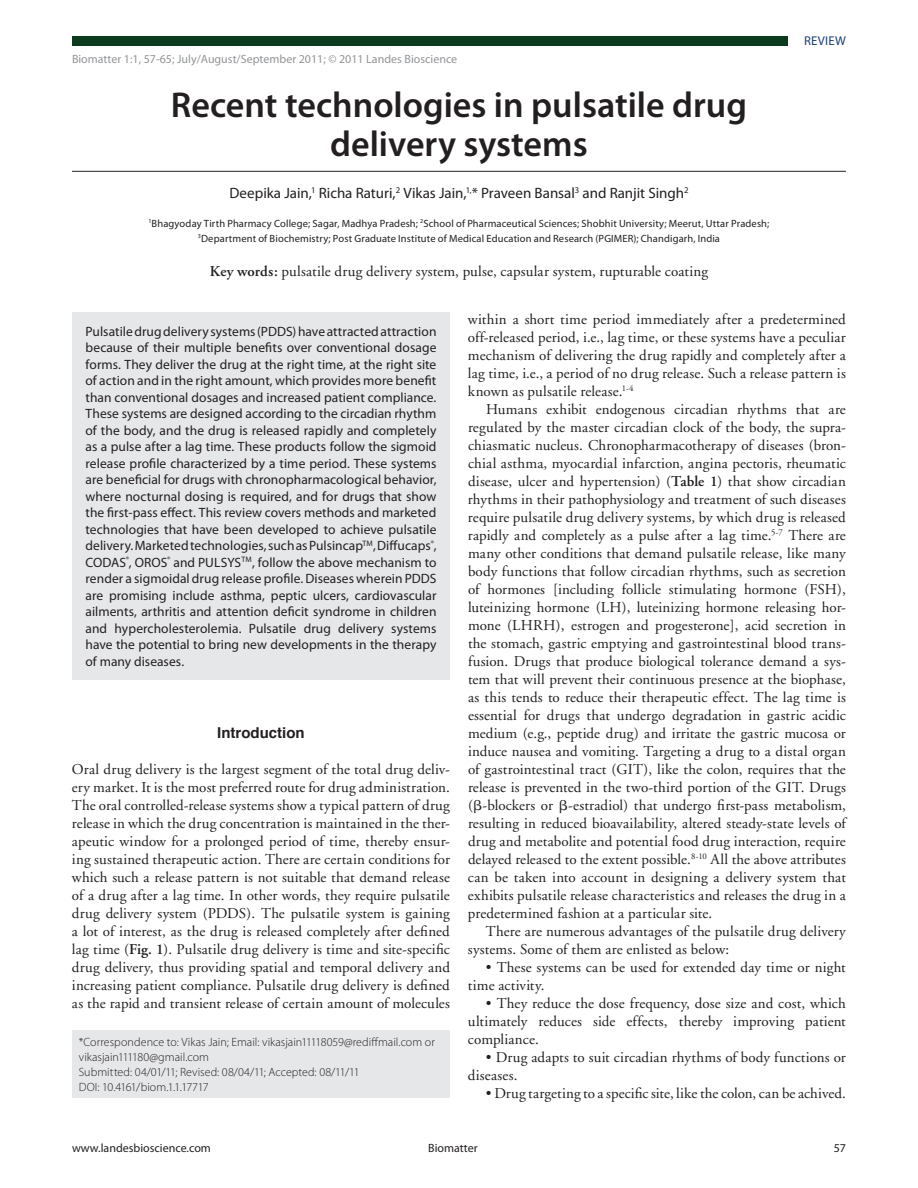
<style>
.page{position:relative;width:918px;height:1188px;background:#fff}
.page>*{position:absolute;margin:0;border:0;box-sizing:border-box;transform-origin:0 0}
.t1{font:600 36px/39px "Myriad Pro";color:#231f20;text-align:center}
.t2{font:15px/18px "Adobe Garamond";letter-spacing:.01em;color:#231f20;text-align:justify}
.t3{font:15px "Myriad Pro";color:#231f20}
.t4{font:700 15px "Helvetica";color:#231f20}
.t5{font:13.5px/16.5px "Myriad Pro";letter-spacing:.005em;color:#231f20;text-align:justify}
.t6{font:12.75px "Myriad Pro";letter-spacing:.02em;color:#193f7c}
.t7{font:300 12px/15px "Myriad Pro";color:#231f20}
.t8{font:12px "Myriad Pro";color:#939598}
.t9{font:12px "Myriad Pro";color:#231f20}
.t10{font:10.5px/15px "Myriad Pro";letter-spacing:.01em;color:#231f20;text-align:center}
.s1{font-weight:600}
.s2{font-family:"Universal Std Greekw Math Pi"}
</style>
<div class="page">
<div style="left:72px;top:36px;width:715px;height:10px;background:#0b3b1c"></div>
<div style="left:72px;top:1030px;width:378px;height:68px;background:#e6e7e9"></div>
<div style="left:72px;top:312px;width:378px;height:367px;background:#e6e7e9"></div>
<hr style="left:72px;top:171px;width:774px;height:1px;background:#231f20">
<p class="t8" style="left:72px;top:52px;width:387px">Biomatter 1:1, 57-65; July/August/September 2011; © 2011 Landes Bioscience</p>
<p class="t6" style="left:804px;top:32px;width:43px">REVIEW</p>
<h1 class="t1" style="left:171px;top:85px;width:578px">Recent technologies in pulsatile drug delivery systems</h1>
<p class="t3" style="left:229px;top:184px;width:461px">Deepika Jain,<sup>1</sup> Richa Raturi,<sup>2</sup> Vikas Jain,<sup>1,</sup>* Praveen Bansal<sup>3</sup> and Ranjit Singh<sup>2</sup></p>
<p class="t10" style="left:149px;top:216px;width:622px"><sup>1</sup>Bhagyoday Tirth Pharmacy College; Sagar, Madhya Pradesh; <sup>2</sup>School of Pharmaceutical Sciences; Shobhit University; Meerut, Uttar Pradesh;<br><sup>3</sup>Department of Biochemistry; Post Graduate Institute of Medical Education and Research (PGIMER); Chandigarh, India</p>
<p class="t2" style="left:210px;top:263px;width:500px"><span class="s1">Key words:</span> pulsatile drug delivery system, pulse, capsular system, rupturable coating</p>
<p class="t2" style="left:468px;top:311px;width:380px">within a short time period immediately after a predetermined off-released period, i.e., lag time, or these systems have a peculiar mechanism of delivering the drug rapidly and completely after a lag time, i.e., a period of no drug release. Such a release pattern is known as pulsatile release.<sup>1-4</sup></p>
<p class="t2" style="left:468px;top:401px;width:380px;text-indent:18px">Humans exhibit endogenous circadian rhythms that are regulated by the master circadian clock of the body, the supra&shy;chiasmatic nucleus. Chronopharmacotherapy of diseases (bron&shy;chial asthma, myocardial infarction, angina pectoris, rheumatic disease, ulcer and hypertension) (<span class="s1">Table 1</span>) that show circadian rhythms in their pathophysiology and treatment of such diseases require pulsatile drug delivery systems, by which drug is released rapidly and completely as a pulse after a lag time.<sup>5-7</sup> There are many other conditions that demand pulsatile release, like many body functions that follow circadian rhythms, such as secretion of hormones [including follicle stimulating hormone (FSH), luteinizing hormone (LH), luteinizing hormone releasing hor&shy;mone (LHRH), estrogen and progesterone], acid secretion in the stomach, gastric emptying and gastrointestinal blood trans&shy;fusion. Drugs that produce biological tolerance demand a sys&shy;tem that will prevent their continuous presence at the biophase, as this tends to reduce their therapeutic effect. The lag time is essential for drugs that undergo degradation in gastric acidic medium (e.g., peptide drug) and irritate the gastric mucosa or induce nausea and vomiting. Targeting a drug to a distal organ of gastrointestinal tract (GIT), like the colon, requires that the release is prevented in the two-third portion of the GIT. Drugs (<span class="s2">β</span>-blockers or <span class="s2">β</span>-estradiol) that undergo first-pass metabolism, resulting in reduced bioavailability, altered steady-state levels of drug and metabolite and potential food drug interaction, require delayed released to the extent possible.<sup>8-10</sup> All the above attributes can be taken into account in designing a delivery system that exhibits pulsatile release characteristics and releases the drug in a predetermined fashion at a particular site.</p>
<p class="t2" style="left:468px;top:923px;width:379px;text-indent:18px">There are numerous advantages of the pulsatile drug delivery systems. Some of them are enlisted as below:</p>
<p class="t2" style="left:468px;top:959px;width:379px;text-indent:18px">• These systems can be used for extended day time or night time activity.</p>
<p class="t2" style="left:468px;top:995px;width:379px;text-indent:18px">• They reduce the dose frequency, dose size and cost, which ultimately reduces side effects, thereby improving patient compliance.</p>
<p class="t2" style="left:468px;top:1049px;width:379px;text-indent:18px">• Drug adapts to suit circadian rhythms of body functions or diseases.</p>
<p class="t2" style="left:486px;top:1085px;width:361px">• Drug targeting to a specific site, like the colon, can be achived.</p>
<p class="t5" style="left:86px;top:323px;width:353px">Pulsatile drug delivery systems (PDDS) have attracted attraction because of their multiple benefits over conventional dosage forms. They deliver the drug at the right time, at the right site of action and in the right amount, which provides more benefit than conventional dosages and increased patient compliance.<br>These systems are designed according to the circadian rhythm of the body, and the drug is released rapidly and completely as a pulse after a lag time. These products follow the sigmoid release profile characterized by a time period. These systems are beneficial for drugs with chronopharmacological behavior, where nocturnal dosing is required, and for drugs that show the first-pass effect. This review covers methods and marketed technologies that have been developed to achieve pulsatile delivery. Marketed technologies, such as Pulsincap<sup>TM</sup>, Diffucaps<sup>®</sup>, CODAS<sup>®</sup>, OROS<sup>®</sup> and PULSYS<sup>TM</sup>, follow the above mechanism to render a sigmoidal drug release profile. Diseases wherein PDDS are promising include asthma, peptic ulcers, cardiovascular ailments, arthritis and attention deficit syndrome in children and hypercholesterolemia. Pulsatile drug delivery systems have the potential to bring new developments in the therapy of many diseases.</p>
<p class="t4" style="left:217px;top:721px;width:89px">Introduction</p>
<p class="t2" style="left:72px;top:761px;width:380px">Oral drug delivery is the largest segment of the total drug deliv&shy;ery market. It is the most preferred route for drug administration.<br>The oral controlled-release systems show a typical pattern of drug release in which the drug concentration is maintained in the ther&shy;apeutic window for a prolonged period of time, thereby ensur&shy;ing sustained therapeutic action. There are certain conditions for which such a release pattern is not suitable that demand release of a drug after a lag time. In other words, they require pulsatile drug delivery system (PDDS). The pulsatile system is gaining a lot of interest, as the drug is released completely after defined lag time (<span class="s1">Fig. 1</span>). Pulsatile drug delivery is time and site-specific drug delivery, thus providing spatial and temporal delivery and increasing patient compliance. Pulsatile drug delivery is defined as the rapid and transient release of certain amount of molecules</p>
<p class="t7" style="left:79px;top:1034px;width:358px">*Correspondence to: Vikas Jain; Email: vikasjain11118059@rediffmail.com or vikasjain111180@gmail.com<br>Submitted: 04/01/11; Revised: 08/04/11; Accepted: 08/11/11<br>DOI: 10.4161/biom.1.1.17717</p>
<p class="t9" style="left:72px;top:1141px;width:140px">www.landesbioscience.com</p>
<p class="t9" style="left:428px;top:1141px;width:51px">Biomatter</p>
<p class="t9" style="left:834px;top:1141px;width:14px">57</p>
</div>
